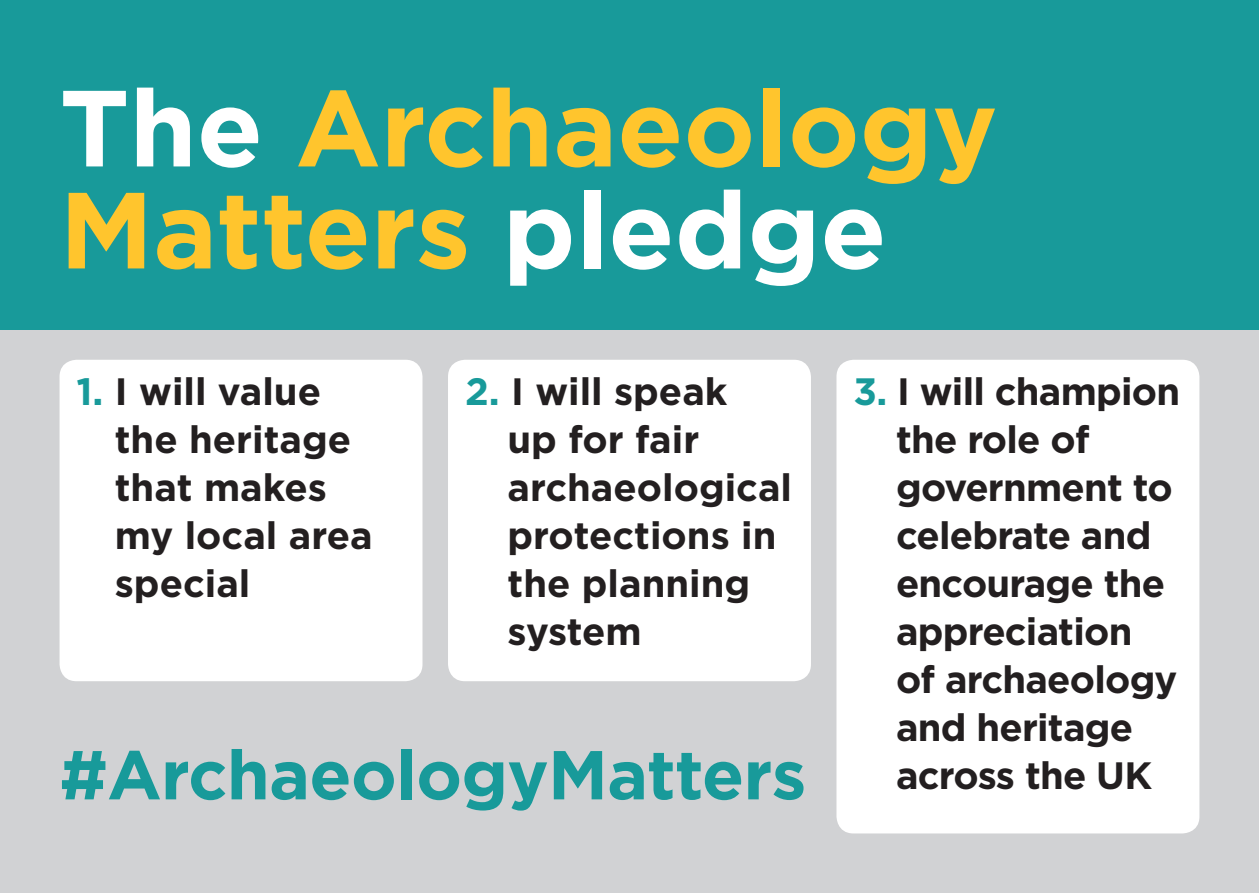
<style>
.page{position:relative;width:1259px;height:893px;background:#d1d2d4}
.page>*{position:absolute;margin:0;border:0;box-sizing:border-box;transform-origin:0 0}
.t1{font:700 108px/102px "Gotham";color:#ffc52d}
.t2{font:700 69px "Gotham";letter-spacing:-.01em;color:#189a9a}
.t3{font:700 38.1px/48px "Gotham";color:#231f20}
.t4{font:700 38.1px/48px "Gotham";letter-spacing:-.02em;color:#231f20}
.s1{color:#fff}
.s2{color:#189a9a}
</style>
<div class="page">
<div style="left:0;top:0;width:1259px;height:329px;background:#189a9a"></div>
<div style="left:60px;top:360px;width:362px;height:321px;background:#fff;border-radius:17px"></div>
<div style="left:448px;top:360px;width:363px;height:321px;background:#fff;border-radius:17px"></div>
<div style="left:836px;top:360px;width:363px;height:473px;background:#fff;border-radius:17px"></div>
<p class="t1" style="left:60px;top:74px;width:939px"><span class="s1">The</span> Archaeology<br>Matters <span class="s1">pledge</span></p>
<p class="t3" style="left:115px;top:366px;width:259px;text-indent:-38px"><span class="s2">1.</span> I will value the heritage that makes my local area special</p>
<p class="t3" style="left:507px;top:366px;width:286px;text-indent:-43px"><span class="s2">2.</span> I will speak<br>up for fair archaeological protections in the planning system</p>
<p class="t4" style="left:896px;top:366px;width:285px;text-indent:-43px"><span class="s2">3.</span> I will champion the role of government to celebrate and encourage the appreciation of archaeology and heritage</p>
<p class="t2" style="left:60px;top:735px;width:748px">#ArchaeologyMatters</p>
<p class="t4" style="left:896px;top:750px;width:258px">across the UK</p>
</div>
